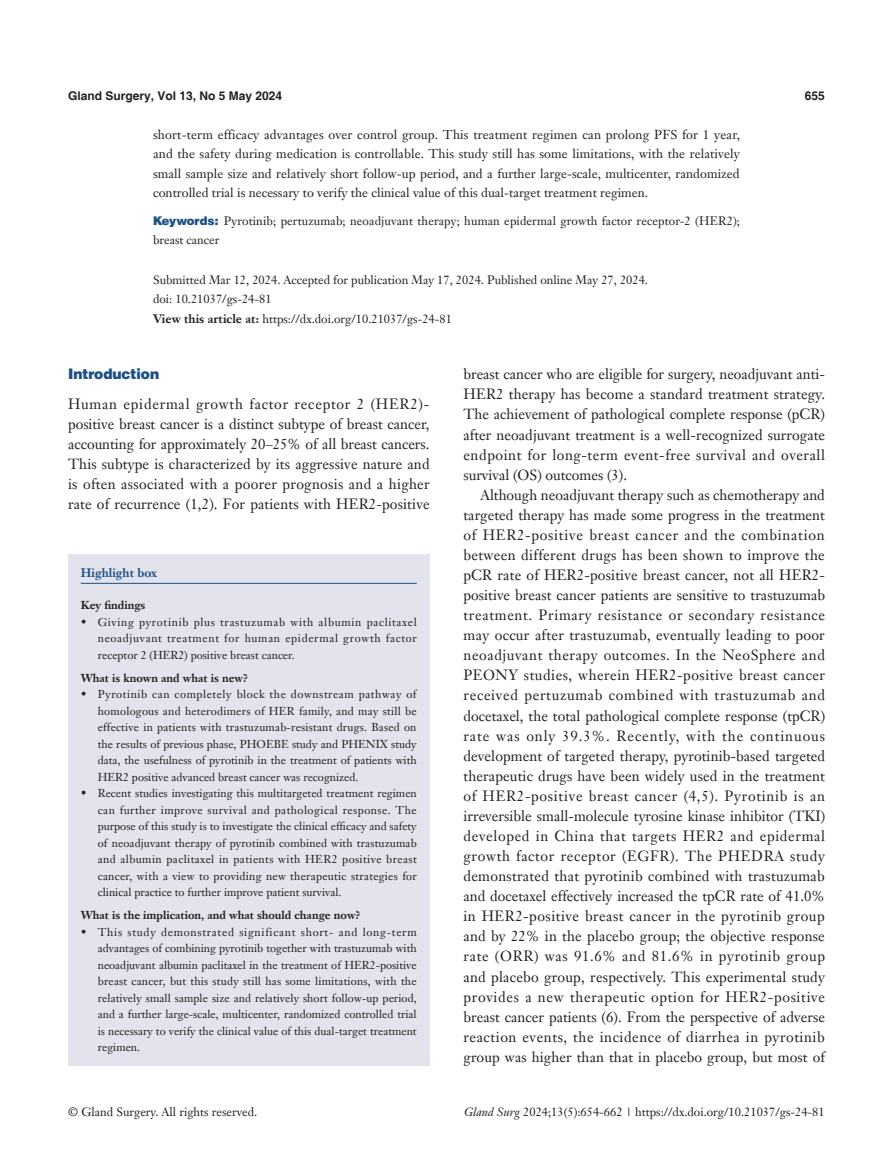
<style>
.page{position:relative;width:893px;height:1170px;background:#fff}
.page>*{position:absolute;margin:0;border:0;box-sizing:border-box;transform-origin:0 0}
.t1{font:14.55px/20.1px "Janson Text LT";letter-spacing:.04em;color:#231f20;text-align:justify}
._1ji-zhengti{font:900 14.55px "Helvetica";color:#1c5085}
.t2{font:14.25px "Janson Text LT";letter-spacing:.005em;color:#231f20}
.A-Abstract{font:12.75px/19.5px "Janson Text LT";color:#231f20;text-align:justify}
.A-Keywords{font:12px/19.5px "Janson Text LT";letter-spacing:.01em;color:#231f20}
.A-time{font:12px "Janson Text LT";color:#231f20}
.A-View_this_article{font:12px "Janson Text LT";color:#231f20}
.t3{font:700 12px "Helvetica";color:#231f20}
.A-doi{font:12px "Janson Text LT";color:#231f20}
.Cite{font:700 12px "Janson Text LT";color:#1c5085}
.box-zhengwen{font:11.25px/16.5px "Janson Text LT";color:#231f20;text-align:justify}
.box-biaoti-1_5mm{font:700 11.25px "Janson Text LT";color:#231f20}
.box-biaoti{font:700 11.25px "Janson Text LT";color:#231f20}
.s1{font-family:"Helvetica AME";color:#1c5085}
.s2{font-weight:700}
.s3{font-style:italic}
</style>
<div class="page">
<div style="left:68px;top:554px;width:361px;height:511px;background:#e2e3ec"></div>
<hr style="left:81px;top:583px;width:336px;height:1px;background:#1c5085">
<p class="t3" style="left:68px;top:88px;width:216px">Gland Surgery, Vol 13, No 5 May 2024</p>
<p class="t3" style="left:805px;top:88px;width:22px">655</p>
<p class="A-Abstract" style="left:153px;top:124px;width:588px">short-term efficacy advantages over control group. This treatment regimen can prolong PFS for 1 year, and the safety during medication is controllable. This study still has some limitations, with the relatively small sample size and relatively short follow-up period, and a further large-scale, multicenter, randomized controlled trial is necessary to verify the clinical value of this dual-target treatment regimen.</p>
<p class="A-Keywords" style="left:153px;top:211px;width:588px"><span class="s1">Keywords:</span> Pyrotinib; pertuzumab; neoadjuvant therapy; human epidermal growth factor receptor-2 (HER2); breast cancer</p>
<p class="A-time" style="left:153px;top:272px;width:496px">Submitted Mar 12, 2024. Accepted for publication May 17, 2024. Published online May 27, 2024.</p>
<p class="A-doi" style="left:153px;top:291px;width:120px">doi: 10.21037/gs-24-81</p>
<p class="A-View_this_article" style="left:153px;top:311px;width:300px"><span class="s2">View this article at:</span> https://dx.doi.org/10.21037/gs-24-81</p>
<p class="_1ji-zhengti" style="left:68px;top:365px;width:93px">Introduction</p>
<p class="t1" style="left:68px;top:394px;width:363px">Human epidermal growth factor receptor 2 (HER2)- positive breast cancer is a distinct subtype of breast cancer, accounting for approximately 20–25% of all breast cancers.<br>This subtype is characterized by its aggressive nature and is often associated with a poorer prognosis and a higher rate of recurrence (1,2). For patients with HER2-positive</p>
<p class="Cite" style="left:81px;top:565px;width:78px">Highlight box</p>
<p class="box-biaoti" style="left:81px;top:598px;width:66px">Key findings</p>
<p class="box-zhengwen" style="left:98px;top:613px;width:321px;text-indent:-17px">• Giving pyrotinib plus trastuzumab with albumin paclitaxel neoadjuvant treatment for human epidermal growth factor receptor 2 (HER2) positive breast cancer.</p>
<p class="box-biaoti-1_5mm" style="left:81px;top:670px;width:169px">What is known and what is new?</p>
<p class="box-zhengwen" style="left:98px;top:686px;width:320px;text-indent:-17px">• Pyrotinib can completely block the downstream pathway of homologous and heterodimers of HER family, and may still be effective in patients with trastuzumab-resistant drugs. Based on the results of previous phase, PHOEBE study and PHENIX study data, the usefulness of pyrotinib in the treatment of patients with HER2 positive advanced breast cancer was recognized.</p>
<p class="box-zhengwen" style="left:98px;top:785px;width:321px;text-indent:-17px">• Recent studies investigating this multitargeted treatment regimen can further improve survival and pathological response. The purpose of this study is to investigate the clinical efficacy and safety of neoadjuvant therapy of pyrotinib combined with trastuzumab and albumin paclitaxel in patients with HER2 positive breast cancer, with a view to providing new therapeutic strategies for clinical practice to further improve patient survival.</p>
<p class="box-biaoti-1_5mm" style="left:81px;top:908px;width:281px">What is the implication, and what should change now?</p>
<p class="box-zhengwen" style="left:98px;top:923px;width:320px;text-indent:-17px">• This study demonstrated significant short- and long-term advantages of combining pyrotinib together with trastuzumab with neoadjuvant albumin paclitaxel in the treatment of HER2-positive breast cancer, but this study still has some limitations, with the relatively small sample size and relatively short follow-up period, and a further large-scale, multicenter, randomized controlled trial is necessary to verify the clinical value of this dual-target treatment regimen.</p>
<p class="t1" style="left:463px;top:364px;width:363px">breast cancer who are eligible for surgery, neoadjuvant anti-HER2 therapy has become a standard treatment strategy.<br>The achievement of pathological complete response (pCR) after neoadjuvant treatment is a well-recognized surrogate endpoint for long-term event-free survival and overall survival (OS) outcomes (3).</p>
<p class="t1" style="left:463px;top:484px;width:363px;text-indent:17px">Although neoadjuvant therapy such as chemotherapy and targeted therapy has made some progress in the treatment of HER2-positive breast cancer and the combination between different drugs has been shown to improve the pCR rate of HER2-positive breast cancer, not all HER2- positive breast cancer patients are sensitive to trastuzumab treatment. Primary resistance or secondary resistance may occur after trastuzumab, eventually leading to poor neoadjuvant therapy outcomes. In the NeoSphere and PEONY studies, wherein HER2-positive breast cancer received pertuzumab combined with trastuzumab and docetaxel, the total pathological complete response (tpCR) rate was only 39.3%. Recently, with the continuous development of targeted therapy, pyrotinib-based targeted therapeutic drugs have been widely used in the treatment of HER2-positive breast cancer (4,5). Pyrotinib is an irreversible small-molecule tyrosine kinase inhibitor (TKI) developed in China that targets HER2 and epidermal growth factor receptor (EGFR). The PHEDRA study demonstrated that pyrotinib combined with trastuzumab and docetaxel effectively increased the tpCR rate of 41.0% in HER2-positive breast cancer in the pyrotinib group and by 22% in the placebo group; the objective response rate (ORR) was 91.6% and 81.6% in pyrotinib group and placebo group, respectively. This experimental study provides a new therapeutic option for HER2-positive breast cancer patients (6). From the perspective of adverse reaction events, the incidence of diarrhea in pyrotinib</p>
<p class="t2" style="left:463px;top:1047px;width:363px">group was higher than that in placebo group, but most of</p>
<p class="A-Keywords" style="left:68px;top:1102px;width:191px">© Gland Surgery. All rights reserved.</p>
<p class="A-Keywords" style="left:464px;top:1102px;width:362px"><span class="s3">Gland Surg</span> 2024;13(5):654-662 | https://dx.doi.org/10.21037/gs-24-81</p>
</div>
